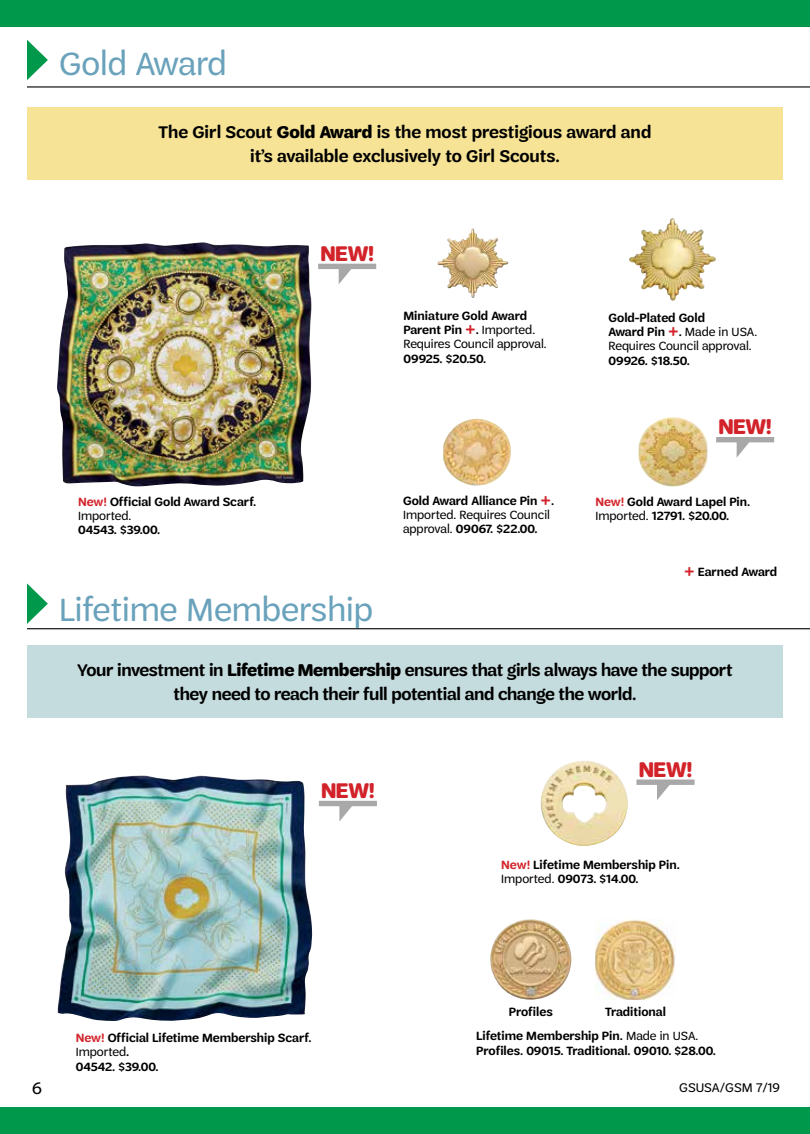
<style>
.page{position:relative;width:810px;height:1134px;background:#fff}
.page>*{position:absolute;margin:0;border:0;box-sizing:border-box;transform-origin:0 0}
.t1{font:34.5px "Trefoil Sans";color:#6aa2bb}
.t2{font:700 22.5px "Trefoil Sans";letter-spacing:-.03em;color:#d2232a}
.t3{font:600 18px/24px "Trefoil Sans";letter-spacing:-.02em;color:#000;text-align:center}
.t4{font:600 18px/24px "Trefoil Sans";color:#000;text-align:center}
.t5{font:18px "Trefoil Slab";color:#000}
.t6{font:13.5px "Trefoil Sans";color:#000}
.t7{font:600 12.75px/14.2px "Trefoil Sans";color:#000}
.t8{font:12.75px/14.2px "Trefoil Sans";color:#000}
.s1{font-weight:700}
.s2{color:#d2232a}
.s3{font-weight:400}
.s4{font-weight:600}
.s5{font-weight:600;font-size:18px;color:#d2232a}
.s6{font-size:18px;color:#d2232a}
</style>
<div class="page">
<div style="left:0;top:0;width:810px;height:27px;background:#00984a"></div>
<div style="left:0;top:1107px;width:810px;height:27px;background:#00984a"></div>
<div style="left:27px;top:108px;width:756px;height:72px;background:#f6e395"></div>
<img style="left:437px;top:229px;width:61px;height:69px">
<img style="left:629px;top:218px;width:76px;height:83px">
<hr style="left:27px;top:86px;width:783px;height:2px;background:#000">
<svg style="left:27px;top:40px;width:21px;height:40px"></svg>
<img style="left:57px;top:242px;width:255px;height:245px">
<svg style="left:318px;top:264px;width:58px;height:20px"></svg>
<img style="left:443px;top:419px;width:68px;height:67px">
<img style="left:638px;top:417px;width:70px;height:70px">
<svg style="left:716px;top:437px;width:58px;height:21px"></svg>
<div style="left:27px;top:645px;width:756px;height:72px;background:#c5dcdf"></div>
<hr style="left:27px;top:628px;width:783px;height:1px;background:#000">
<svg style="left:27px;top:583px;width:21px;height:41px"></svg>
<img style="left:541px;top:761px;width:87px;height:85px">
<svg style="left:637px;top:780px;width:58px;height:20px"></svg>
<svg style="left:319px;top:801px;width:58px;height:21px"></svg>
<img style="left:58px;top:776px;width:255px;height:245px">
<img style="left:490px;top:919px;width:81px;height:81px">
<img style="left:595px;top:919px;width:81px;height:81px">
<h1 class="t1" style="left:59px;top:44px;width:169px">Gold Award</h1>
<h3 class="t4" style="left:159px;top:120px;width:494px">The Girl Scout <span class="s1">Gold Award</span> is the most prestigious award and it’s available exclusively to Girl Scouts.</h3>
<h2 class="t2" style="left:320px;top:241px;width:56px">NEW!</h2>
<p class="t7" style="left:78px;top:494px;width:180px"><span class="s2">New!</span> Official Gold Award Scarf.<br><span class="s3">Imported.</span></p>
<p class="t7" style="left:78px;top:523px;width:84px">04543. $39.00.</p>
<h1 class="t1" style="left:59px;top:591px;width:315px">Lifetime Membership</h1>
<p class="t8" style="left:403px;top:309px;width:145px"><span class="s4">Miniature Gold Award<br>Parent Pin</span> <span class="s5">+</span><span class="s4">.</span> Imported.<br>Requires Council approval.</p>
<p class="t7" style="left:403px;top:351px;width:84px">09925. $20.50.</p>
<p class="t8" style="left:609px;top:310px;width:150px"><span class="s4">Gold-Plated Gold<br>Award Pin</span> <span class="s5">+</span><span class="s4">.</span> Made in USA.<br>Requires Council approval.</p>
<p class="t7" style="left:609px;top:353px;width:83px">09926. $18.50.</p>
<h2 class="t2" style="left:718px;top:414px;width:56px">NEW!</h2>
<p class="t7" style="left:403px;top:493px;width:153px">Gold Award Alliance Pin <span class="s6">+</span>.<br><span class="s3">Imported. Requires Council approval.</span> 09067. $22.00.</p>
<p class="t7" style="left:595px;top:495px;width:156px"><span class="s2">New!</span> Gold Award Lapel Pin.<br><span class="s3">Imported.</span> 12791. $20.00.</p>
<p class="t7" style="left:684px;top:565px;width:94px"><span class="s6">+</span> Earned Award</p>
<h3 class="t3" style="left:77px;top:658px;width:657px">Your investment in <span class="s1">Lifetime Membership</span> ensures that girls always have the support they need to reach their full potential and change the world.</h3>
<h2 class="t2" style="left:321px;top:778px;width:56px">NEW!</h2>
<h2 class="t2" style="left:639px;top:757px;width:56px">NEW!</h2>
<p class="t7" style="left:501px;top:858px;width:180px"><span class="s2">New!</span> Lifetime Membership Pin.<br><span class="s3">Imported.</span> 09073. $14.00.</p>
<h3 class="t5" style="left:32px;top:1078px;width:11px">6</h3>
<p class="t7" style="left:76px;top:1031px;width:237px"><span class="s2">New!</span> Official Lifetime Membership Scarf.<br><span class="s3">Imported</span>.<br>04542. $39.00.</p>
<p class="t7" style="left:509px;top:1005px;width:45px">Profiles</p>
<p class="t7" style="left:605px;top:1005px;width:63px">Traditional</p>
<p class="t7" style="left:476px;top:1028px;width:241px;line-height:15.3px">Lifetime Membership Pin. <span class="s3">Made in USA.<br></span>Profiles. 09015. Traditional. 09010. $28.00.</p>
<p class="t6" style="left:679px;top:1080px;width:102px">GSUSA/GSM 7/19</p>
</div>
